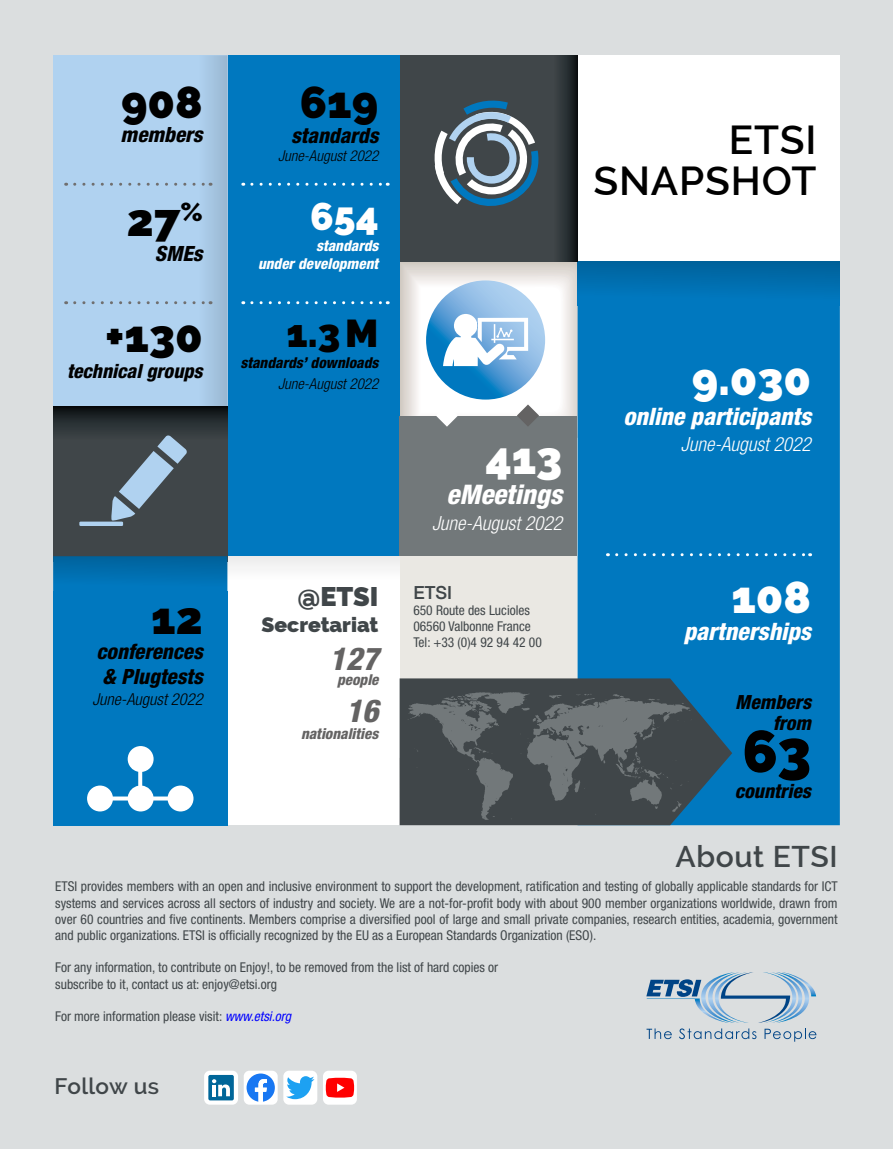
<style>
.page{position:relative;width:893px;height:1149px;background:#fff}
.page>*{position:absolute;margin:0;border:0;box-sizing:border-box;transform-origin:0 0}
.t1{font:800 58.5px "Raleway";color:#000}
.t2{font:800 45px "Raleway";color:#000}
.t3{font:800 45px "Raleway";color:#fff}
.P_28_ETSI_SNAPSHOT_H1{font:600 40.5px/40.5px "Raleway";letter-spacing:.02em;color:#000;text-align:right}
.t4{font:800 39px "Raleway";color:#000}
.t5{font:800 39px "Raleway";color:#fff}
.t6{font:italic 800 condensed 31.5px "Helvetica Neue";color:#646363}
.P_28_ETSI_SNAPSHOT_H2{font:600 30px "Raleway";letter-spacing:.02em;color:#404649}
.t7{font:italic 800 condensed 27px "Helvetica Neue";color:#fff}
.t8{font:800 27px "Raleway";color:#404649}
.t9{font:italic 800 condensed 24px "Helvetica Neue";color:#fff}
.t10{font:600 22.5px "Raleway";letter-spacing:.02em;color:#404649}
.t11{font:italic 800 condensed 21px/25.2px "Helvetica Neue";color:#000}
.t12{font:800 21px "Raleway";color:#404649}
.t13{font:italic 800 condensed 19.5px/21px "Helvetica Neue";color:#000;text-align:right}
.t14{font:italic 300 condensed 19.5px "Helvetica Neue";color:#fff}
.t15{font:500 18px "Helvetica Neue";color:#404649}
.t16{font:italic 300 condensed 16.5px "Helvetica Neue";color:#000}
.t17{font:italic 800 condensed 15px/21px "Helvetica Neue";color:#000;text-align:right}
.t18{font:italic 800 condensed 15px/18px "Helvetica Neue";color:#fff;text-align:right}
.t19{font:italic 800 condensed 15px "Helvetica Neue";color:#646363}
.t20{font:italic 300 condensed 15px "Helvetica Neue";color:#000}
.t21{font:condensed 13.5px/16.2px "Helvetica Neue";color:#404649;text-align:justify}
.s1{font-weight:300}
.s2{font-style:italic;color:#00f}
</style>
<div class="page">
<div style="left:0;top:0;width:893px;height:1148px;background:#dbdedf"></div>
<div style="left:227px;top:55px;width:173px;height:770px;background:#fff"></div>
<div style="left:227px;top:556px;width:173px;height:34px;background:#f8f8f8"></div>
<div style="left:400px;top:55px;width:178px;height:649px;background:#eae8e3"></div>
<div style="left:578px;top:305px;width:262px;height:520px;background:#0078bf"></div>
<div style="left:578px;top:55px;width:262px;height:207px;background:#fff"></div>
<div style="left:400px;top:55px;width:178px;height:207px;background:#404649"></div>
<div style="left:227px;top:55px;width:173px;height:501px;background:#0078bf"></div>
<div style="left:400px;top:416px;width:177px;height:140px;background:#72787a"></div>
<div style="left:53px;top:422px;width:174px;height:139px;background:#404649"></div>
<div style="left:53px;top:55px;width:174px;height:353px;background:#b0d2f0"></div>
<svg style="left:53px;top:556px;width:174px;height:34px;background:#006dad"></svg>
<div style="left:53px;top:590px;width:174px;height:235px;background:#0078bf"></div>
<div style="left:578px;top:262px;width:262px;height:43px;background:linear-gradient(to bottom,#00629b,#007bc3)"></div>
<div style="left:185px;top:55px;width:42px;height:353px;background:linear-gradient(to right,#b5d8f7,#9cbad5)"></div>
<svg style="left:87px;top:746px;width:106px;height:65px"></svg>
<svg style="left:559px;top:55px;width:19px;height:202px;background:#1f2629"></svg>
<svg style="left:400px;top:678px;width:332px;height:147px;background:#265c7b"></svg>
<svg style="left:400px;top:692px;width:292px;height:133px;background:#4d5458"></svg>
<div style="left:53px;top:406px;width:174px;height:36px;background:linear-gradient(to bottom,#0b1113,#434a4d)"></div>
<svg style="left:646px;top:972px;width:170px;height:50px"></svg>
<svg style="left:646px;top:1028px;width:26px;height:10px"></svg>
<svg style="left:679px;top:1028px;width:77px;height:10px"></svg>
<svg style="left:764px;top:1028px;width:52px;height:13px"></svg>
<div style="left:79px;top:521px;width:44px;height:5px;background:#b0d2f0"></div>
<svg style="left:111px;top:435px;width:76px;height:86px"></svg>
<svg style="left:434px;top:99px;width:128px;height:129px"></svg>
<svg style="left:75px;top:183px;width:136px;height:3px"></svg>
<svg style="left:252px;top:183px;width:136px;height:3px"></svg>
<svg style="left:252px;top:301px;width:136px;height:3px"></svg>
<svg style="left:617px;top:553px;width:194px;height:3px"></svg>
<svg style="left:75px;top:301px;width:136px;height:3px"></svg>
<svg style="left:400px;top:257px;width:187px;height:183px"></svg>
<div style="left:204px;top:1070px;width:34px;height:34px;background:#fff;border-radius:6px"></div>
<div style="left:208px;top:1074px;width:26px;height:26px;background:#069;border-radius:2px"></div>
<svg style="left:212px;top:1079px;width:18px;height:16px"></svg>
<div style="left:244px;top:1070px;width:34px;height:34px;background:#fff;border-radius:6px"></div>
<svg style="left:247px;top:1073px;width:28px;height:28px"></svg>
<div style="left:283px;top:1070px;width:34px;height:34px;background:#fff;border-radius:6px"></div>
<svg style="left:286px;top:1076px;width:28px;height:22px"></svg>
<div style="left:323px;top:1070px;width:34px;height:34px;background:#fff;border-radius:6px"></div>
<svg style="left:326px;top:1077px;width:28px;height:20px"></svg>
<p class="t2" style="left:121px;top:76px;width:83px">908</p>
<p class="t11" style="left:121px;top:121px;width:84px">members</p>
<p class="t2" style="left:127px;top:194px;width:78px">27<sup>%</sup></p>
<p class="t11" style="left:155px;top:240px;width:49px">SMEs</p>
<p class="t2" style="left:300px;top:76px;width:80px">619</p>
<p class="t11" style="left:291px;top:122px;width:89px">standards</p>
<p class="t20" style="left:278px;top:147px;width:102px">June-August 2022</p>
<p class="t5" style="left:310px;top:193px;width:70px">654</p>
<p class="t18" style="left:258px;top:236px;width:122px">standards<br>under development</p>
<h1 class="P_28_ETSI_SNAPSHOT_H1" style="left:593px;top:120px;width:225px">ETSI<br>SNAPSHOT</h1>
<p class="t4" style="left:286px;top:310px;width:94px">1.3M</p>
<p class="t17" style="left:240px;top:351px;width:139px">standards’ downloads<br><span class="s1">June-August 2022</span></p>
<p class="t2" style="left:105px;top:310px;width:99px">+130</p>
<p class="t13" style="left:67px;top:360px;width:137px">technical groups</p>
<p class="t3" style="left:692px;top:353px;width:121px">9.030</p>
<p class="t9" style="left:623px;top:402px;width:189px">online participants</p>
<p class="t14" style="left:681px;top:432px;width:132px">June-August 2022</p>
<p class="t3" style="left:485px;top:432px;width:78px">413</p>
<p class="t7" style="left:446px;top:478px;width:118px">eMeetings</p>
<p class="t14" style="left:432px;top:511px;width:132px">June-August 2022</p>
<p class="t2" style="left:151px;top:591px;width:53px">12</p>
<p class="t11" style="left:97px;top:638px;width:108px">conferences &amp; Plugtests</p>
<p class="t16" style="left:92px;top:689px;width:112px">June-August 2022</p>
<p class="t8" style="left:298px;top:581px;width:82px">@ETSI</p>
<p class="t12" style="left:261px;top:612px;width:118px">Secretariat</p>
<p class="t6" style="left:329px;top:638px;width:51px">127</p>
<p class="t19" style="left:337px;top:669px;width:43px">people</p>
<p class="t6" style="left:346px;top:691px;width:34px">16</p>
<p class="t19" style="left:301px;top:724px;width:79px">nationalities</p>
<p class="t15" style="left:413px;top:577px;width:40px">ETSI</p>
<p class="t21" style="left:413px;top:601px;width:118px">650 Route des Lucioles</p>
<p class="t21" style="left:413px;top:618px;width:119px">06560 Valbonne France</p>
<p class="t21" style="left:413px;top:634px;width:130px">Tel: +33 (0)4 92 94 42 00</p>
<p class="t3" style="left:731px;top:570px;width:81px">108</p>
<p class="t9" style="left:684px;top:616px;width:129px">partnerships</p>
<p class="t13" style="left:735px;top:691px;width:77px">Members from</p>
<p class="t1" style="left:742px;top:717px;width:70px">63</p>
<p class="t13" style="left:735px;top:779px;width:78px">countries</p>
<h2 class="P_28_ETSI_SNAPSHOT_H2" style="left:675px;top:838px;width:164px">About ETSI</h2>
<p class="t21" style="left:55px;top:878px;width:784px">ETSI provides members with an open and inclusive environment to support the development, ratification and testing of globally applicable standards for ICT systems and services across all sectors of industry and society. We are a not-for-profit body with about 900 member organizations worldwide, drawn from over 60 countries and five continents. Members comprise a diversified pool of large and small private companies, research entities, academia, government and public organizations. ETSI is officially recognized by the EU as a European Standards Organization (ESO).</p>
<p class="t21" style="left:55px;top:959px;width:444px">For any information, to contribute on Enjoy!, to be removed from the list of hard copies or subscribe to it, contact us at: enjoy@etsi.org</p>
<p class="t21" style="left:55px;top:1007px;width:237px">For more information please visit: <span class="s2">www.etsi.org</span></p>
<p class="t10" style="left:55px;top:1072px;width:106px">Follow us</p>
</div>
